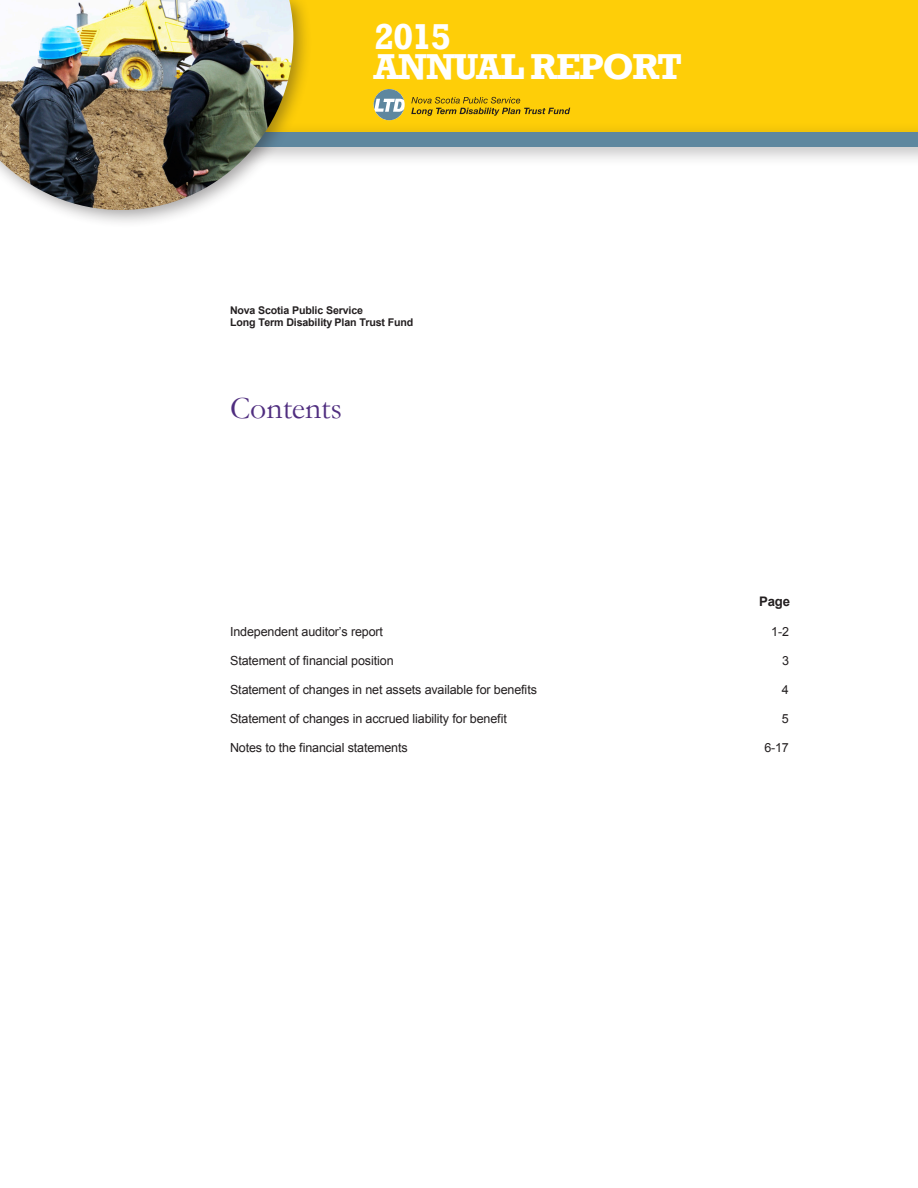
<style>
.page{position:relative;width:918px;height:1188px;background:#fff}
.page>*{position:absolute;margin:0;border:0;box-sizing:border-box;transform-origin:0 0}
.t1{font:700 36.9px "Rockwell";letter-spacing:-.04em;color:#fff}
.t2{font:31.8px "Garamond";color:#4f2d7f}
.t3{font:700 13.2px "Arial";color:#231f20}
.t4{font:12.6px "Arial";letter-spacing:-.01em;color:#231f20}
.t5{font:700 10.65px/12.8px "Arial";letter-spacing:-.015em;color:#231f20}
</style>
<div class="page">
<div style="left:45px;top:1px;width:873px;height:138px;background:#fece08"></div>
<div style="left:2px;top:122px;width:916px;height:45px;background:#231f20;opacity:.3"></div>
<div style="left:13px;top:132px;width:905px;height:15px;background:#5e879f"></div>
<svg style="left:373px;top:89px;width:31px;height:31px"></svg>
<svg style="left:411px;top:97px;width:159px;height:19px"></svg>
<div style="left:0;top:0;width:312px;height:229px;background:#231f20;opacity:.4"></div>
<img style="left:0;top:0;width:293px;height:210px">
<h1 class="t1" style="left:374px;top:14px;width:79px">2015</h1>
<h1 class="t1" style="left:374px;top:44px;width:310px">ANNUAL REPORT</h1>
<p class="t5" style="left:230px;top:303px;width:185px">Nova Scotia Public Service<br>Long Term Disability Plan Trust Fund</p>
<h2 class="t2" style="left:230px;top:390px;width:113px">Contents</h2>
<p class="t3" style="left:759px;top:594px;width:32px">Page</p>
<p class="t4" style="left:230px;top:625px;width:154px">Independent auditor’s report</p>
<p class="t4" style="left:771px;top:625px;width:19px">1-2</p>
<p class="t4" style="left:230px;top:654px;width:165px">Statement of financial position</p>
<p class="t4" style="left:782px;top:654px;width:8px">3</p>
<p class="t4" style="left:230px;top:683px;width:308px">Statement of changes in net assets available for benefits</p>
<p class="t4" style="left:782px;top:683px;width:8px">4</p>
<p class="t4" style="left:230px;top:712px;width:278px">Statement of changes in accrued liability for benefit</p>
<p class="t4" style="left:782px;top:712px;width:8px">5</p>
<p class="t4" style="left:230px;top:740px;width:179px">Notes to the financial statements</p>
<p class="t4" style="left:764px;top:740px;width:26px">6-17</p>
</div>
